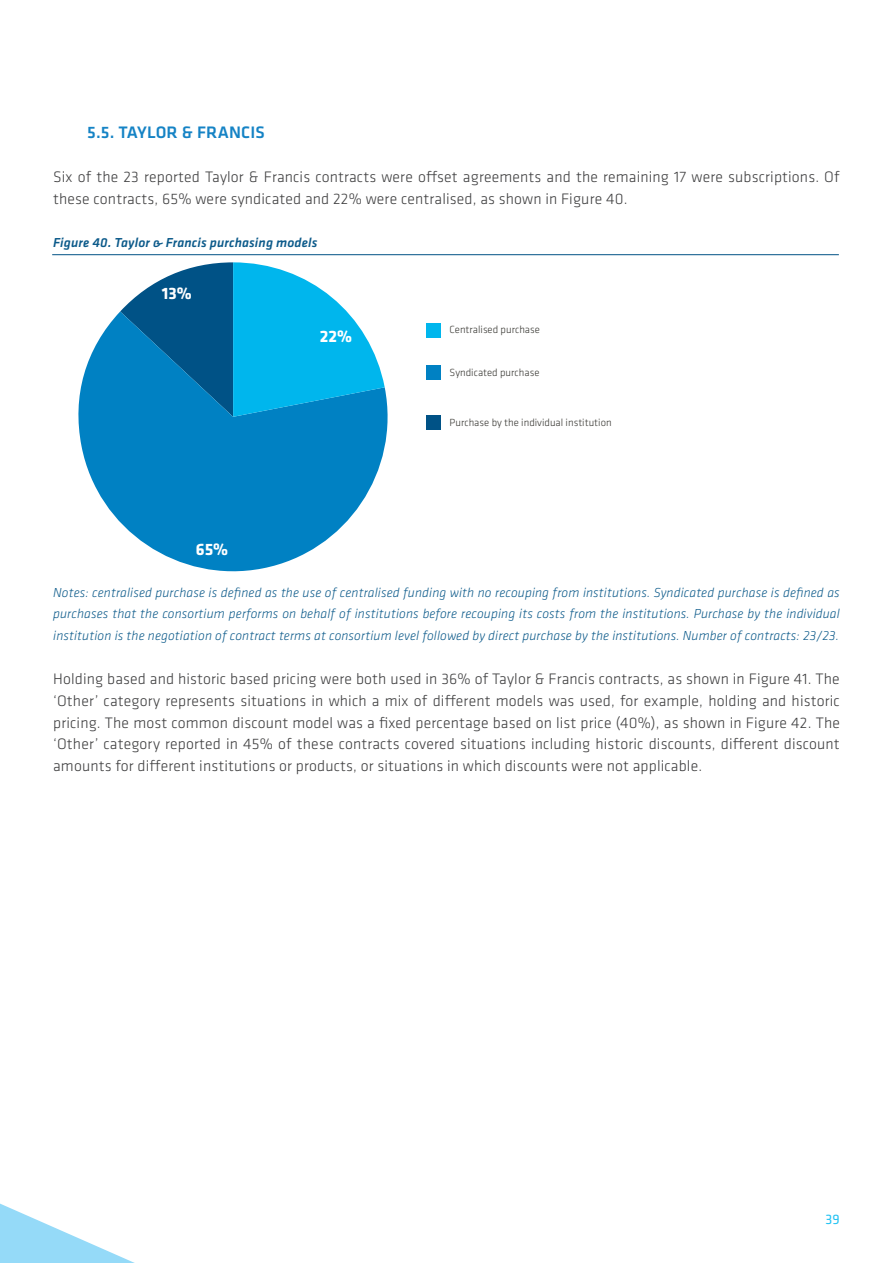
<style>
.page{position:relative;width:893px;height:1263px;background:#fff}
.page>*{position:absolute;margin:0;border:0;box-sizing:border-box;transform-origin:0 0}
.Sub2{font:500 17.25px "Klavika Basic";letter-spacing:.01em;color:#1583c5}
.t1{font:700 17.1px "Klavika Basic";color:#fff}
.Text{font:300 15.75px/21.8px "Klavika Basic";letter-spacing:.01em;color:#3e3e3f}
.t2{font:14.25px "Klavika Basic";color:#21c2f3}
.légende{font:italic 300 13.5px/21.9px "Klavika Basic";letter-spacing:.01em;color:#0c5a8a;text-align:justify}
.figure_legend{font:italic 500 13.5px "Klavika Basic";letter-spacing:.01em;color:#0c5a8a}
.t3{font:300 10.65px "Klavika Basic";color:#393833}
</style>
<div class="page">
<svg style="left:0;top:1203px;width:135px;height:60px"></svg>
<svg style="left:78px;top:311px;width:310px;height:261px;fill:#0081c3"></svg>
<svg style="left:120px;top:262px;width:265px;height:155px"></svg>
<div style="left:426px;top:415px;width:15px;height:15px;background:#005286"></div>
<div style="left:426px;top:366px;width:15px;height:14px;background:#0081c3"></div>
<div style="left:426px;top:323px;width:15px;height:15px;background:#00b6ed"></div>
<hr style="left:52px;top:254px;width:787px;height:1px;background:#005285">
<p class="Sub2" style="left:87px;top:121px;width:179px">5.5. TAYLOR &amp; FRANCIS</p>
<p class="Text" style="left:53px;top:166px;width:788px">Six of the 23 reported Taylor &amp; Francis contracts were offset agreements and the remaining 17 were subscriptions. Of these contracts, 65% were syndicated and 22% were centralised, as shown in Figure 40.</p>
<p class="figure_legend" style="left:53px;top:234px;width:266px">Figure 40. Taylor &amp; Francis purchasing models</p>
<p class="t1" style="left:162px;top:281px;width:31px">13%</p>
<p class="t1" style="left:196px;top:536px;width:34px">65%</p>
<p class="t1" style="left:320px;top:324px;width:34px">22%</p>
<p class="t3" style="left:450px;top:323px;width:92px">Centralised purchase</p>
<p class="t3" style="left:450px;top:366px;width:91px">Syndicated purchase</p>
<p class="t3" style="left:450px;top:416px;width:164px">Purchase by the individual institution</p>
<p class="légende" style="left:53px;top:581px;width:788px">Notes: centralised purchase is defined as the use of centralised funding with no recouping from institutions. Syndicated purchase is defined as purchases that the consortium performs on behalf of institutions before recouping its costs from the institutions. Purchase by the individual institution is the negotiation of contract terms at consortium level followed by direct purchase by the institutions. Number of contracts: 23/23.</p>
<p class="Text" style="left:53px;top:668px;width:788px;text-align:justify">Holding based and historic based pricing were both used in 36% of Taylor &amp; Francis contracts, as shown in Figure 41. The ‘Other’ category represents situations in which a mix of different models was used, for example, holding and historic pricing. The most common discount model was a fixed percentage based on list price (40%), as shown in Figure 42. The ‘Other’ category reported in 45% of these contracts covered situations including historic discounts, different discount amounts for different institutions or products, or situations in which discounts were not applicable.</p>
<p class="t2" style="left:826px;top:1210px;width:16px">39</p>
</div>
